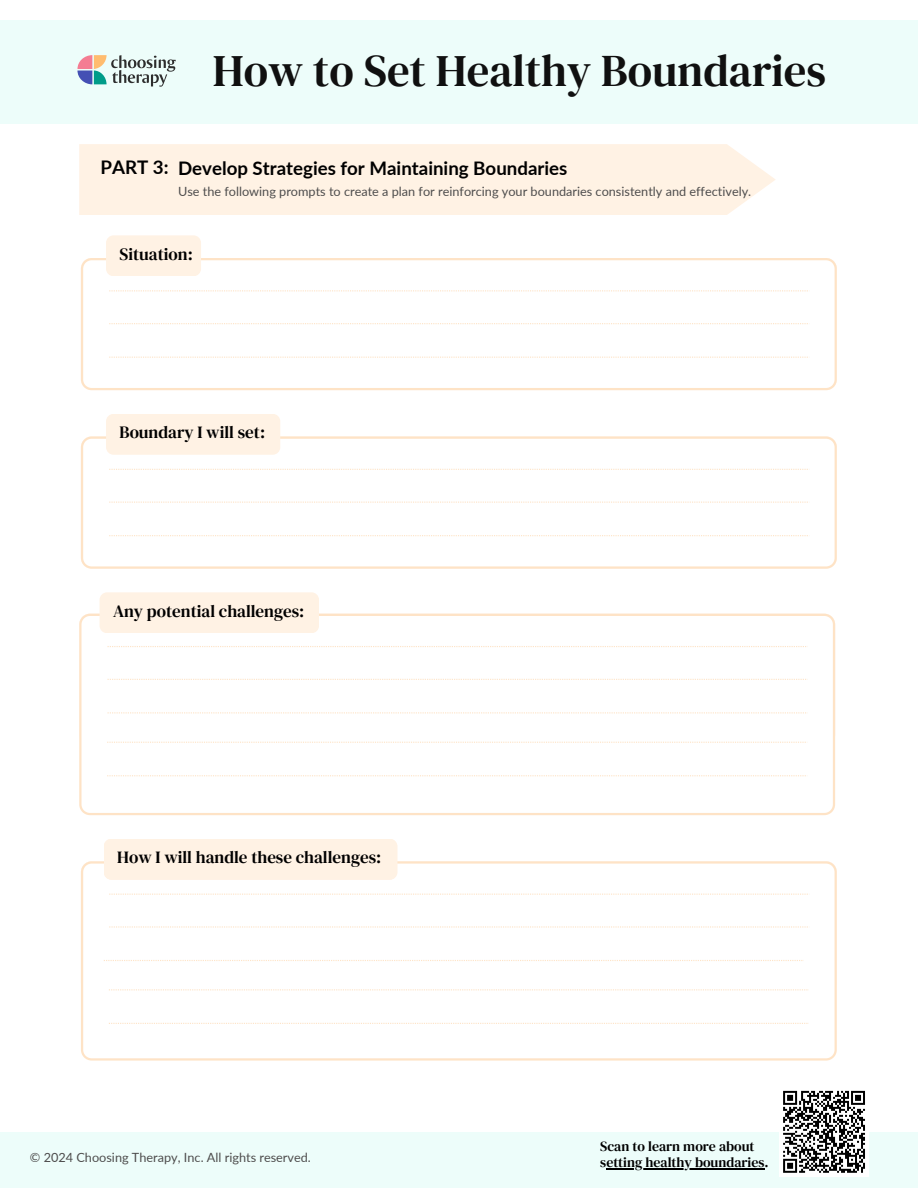
<style>
.page{position:relative;width:918px;height:1188px;background:#fff}
.page>*{position:absolute;margin:0;border:0;box-sizing:border-box;transform-origin:0 0}
.t1{font:45px "DM Serif Text";color:#101010}
.t2{font:700 18.75px "Lato";color:#000}
.t3{font:17.1px "DM Serif Text";color:#000}
.t4{font:13.95px "DM Serif Text";color:#000}
.t5{font:12.75px "Lato";color:#4e4d4d}
</style>
<div class="page">
<div style="left:79px;top:144px;width:697px;height:71px;background:#fff2e4"></div>
<svg style="left:81px;top:861px;width:756px;height:199px"></svg>
<svg style="left:109px;top:894px;width:700px;height:1px"></svg>
<svg style="left:109px;top:926px;width:700px;height:2px"></svg>
<svg style="left:104px;top:960px;width:705px;height:1px"></svg>
<svg style="left:109px;top:989px;width:700px;height:1px"></svg>
<svg style="left:109px;top:1023px;width:700px;height:1px"></svg>
<div style="left:104px;top:839px;width:293px;height:41px;background:#fff2e4;border-radius:8px"></div>
<svg style="left:79px;top:614px;width:756px;height:201px"></svg>
<svg style="left:108px;top:646px;width:700px;height:1px"></svg>
<svg style="left:108px;top:679px;width:700px;height:1px"></svg>
<svg style="left:108px;top:712px;width:700px;height:1px"></svg>
<svg style="left:107px;top:742px;width:700px;height:1px"></svg>
<svg style="left:107px;top:775px;width:700px;height:1px"></svg>
<div style="left:100px;top:592px;width:219px;height:41px;background:#fff2e4;border-radius:8px"></div>
<svg style="left:81px;top:258px;width:756px;height:132px"></svg>
<svg style="left:109px;top:290px;width:700px;height:1px"></svg>
<svg style="left:109px;top:323px;width:700px;height:1px"></svg>
<svg style="left:109px;top:357px;width:700px;height:1px"></svg>
<div style="left:106px;top:235px;width:95px;height:41px;background:#fff2e4;border-radius:8px"></div>
<svg style="left:81px;top:437px;width:756px;height:132px"></svg>
<svg style="left:109px;top:469px;width:700px;height:1px"></svg>
<svg style="left:109px;top:502px;width:700px;height:1px"></svg>
<svg style="left:109px;top:535px;width:700px;height:1px"></svg>
<div style="left:106px;top:414px;width:174px;height:41px;background:#fff2e4;border-radius:8px"></div>
<div style="left:0;top:21px;width:918px;height:103px;background:#edfdfa"></div>
<svg style="left:77px;top:55px;width:99px;height:32px"></svg>
<div style="left:0;top:1132px;width:918px;height:56px;background:#edfdfa"></div>
<hr style="left:606px;top:1168px;width:158px;height:1px;background:#000">
<div style="left:779px;top:1087px;width:90px;height:90px;background:#fff"></div>
<svg style="left:783px;top:1090px;width:82px;height:83px"></svg>
<h3 class="t1" style="left:213px;top:40px;width:615px">How to Set Healthy Boundaries</h3>
<p class="t2" style="left:101px;top:156px;width:70px">PART 3:</p>
<h1 class="t2" style="left:178px;top:156px;width:391px">Develop Strategies for Maintaining Boundaries</h1>
<h2 class="t5" style="left:178px;top:183px;width:575px">Use the following prompts to create a plan for reinforcing your boundaries consistently and effectively.</h2>
<h3 class="t3" style="left:119px;top:242px;width:75px">Situation:</h3>
<h3 class="t3" style="left:119px;top:420px;width:147px">Boundary I will set:</h3>
<p class="t3" style="left:113px;top:599px;width:193px">Any potential challenges:</p>
<p class="t3" style="left:117px;top:845px;width:266px">How I will handle these challenges:</p>
<h3 class="t4" style="left:600px;top:1137px;width:156px">Scan to learn more about</h3>
<p class="t5" style="left:30px;top:1149px;width:283px">© 2024 Choosing Therapy, Inc. All rights reserved.</p>
<h3 class="t4" style="left:600px;top:1153px;width:170px">setting healthy boundaries.</h3>
</div>
